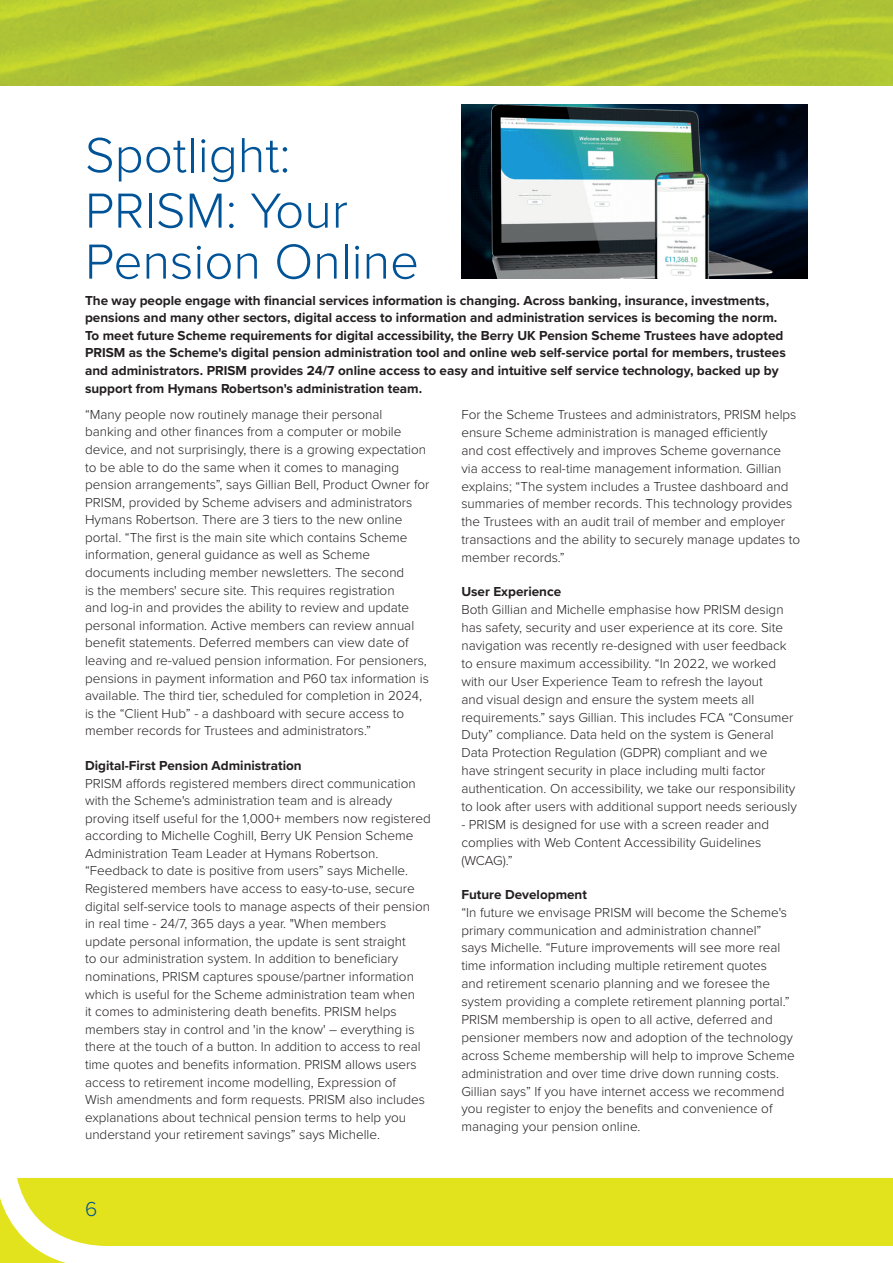
<style>
.page{position:relative;width:893px;height:1263px;background:#fff}
.page>*{position:absolute;margin:0;border:0;box-sizing:border-box;transform-origin:0 0}
.Bodytext{font:300 51px/55.5px "Proxima Nova";color:#015398}
.t1{font:300 21px "Proxima Nova";color:#015398}
.Bodytext-2{font:300 13.5px/17.5px "Proxima Nova";color:#231f20}
.Bodytext-3{font:700 13.5px/17.5px "Proxima Nova";color:#231f20}
</style>
<div class="page">
<img style="left:0;top:0;width:893px;height:85px">
<svg style="left:0;top:1198px;width:66px;height:65px"></svg>
<div style="left:17px;top:1178px;width:876px;height:68px;background:#e2e31d"></div>
<img style="left:461px;top:104px;width:347px;height:175px">
<p class="Bodytext" style="left:85px;top:125px;width:264px">Spotlight:<br>PRISM: Your</p>
<p class="Bodytext" style="left:85px;top:231px;width:335px">Pension Online</p>
<p class="Bodytext-3" style="left:85px;top:291px;width:702px">The way people engage with financial services information is changing. Across banking, insurance, investments, pensions and many other sectors, digital access to information and administration services is becoming the norm.<br>To meet future Scheme requirements for digital accessibility, the Berry UK Pension Scheme Trustees have adopted PRISM as the Scheme's digital pension administration tool and online web self-service portal for members, trustees and administrators. PRISM provides 24/7 online access to easy and intuitive self service technology, backed up by support from Hymans Robertson's administration team.</p>
<p class="Bodytext-2" style="left:85px;top:405px;width:346px">“Many people now routinely manage their personal banking and other finances from a computer or mobile device, and not surprisingly, there is a growing expectation to be able to do the same when it comes to managing pension arrangements”, says Gillian Bell, Product Owner for PRISM, provided by Scheme advisers and administrators Hymans Robertson. There are 3 tiers to the new online portal. “The first is the main site which contains Scheme information, general guidance as well as Scheme documents including member newsletters. The second<br>is the members' secure site. This requires registration<br>and log-in and provides the ability to review and update personal information. Active members can review annual benefit statements. Deferred members can view date of leaving and re-valued pension information. For pensioners, pensions in payment information and P60 tax information is available. The third tier, scheduled for completion in 2024, is the “Client Hub” - a dashboard with secure access to member records for Trustees and administrators.”</p>
<p class="Bodytext-3" style="left:85px;top:756px;width:218px">Digital-First Pension Administration</p>
<p class="Bodytext-2" style="left:85px;top:773px;width:347px">PRISM affords registered members direct communication with the Scheme's administration team and is already proving itself useful for the 1,000+ members now registered according to Michelle Coghill, Berry UK Pension Scheme Administration Team Leader at Hymans Robertson. “Feedback to date is positive from users” says Michelle.<br>Registered members have access to easy-to-use, secure digital self-service tools to manage aspects of their pension in real time - 24/7, 365 days a year. "When members<br>update personal information, the update is sent straight<br>to our administration system. In addition to beneficiary nominations, PRISM captures spouse/partner information which is useful for the Scheme administration team when<br>it comes to administering death benefits. PRISM helps members stay in control and 'in the know' – everything is there at the touch of a button. In addition to access to real time quotes and benefits information. PRISM allows users access to retirement income modelling, Expression of<br>Wish amendments and form requests. PRISM also includes explanations about technical pension terms to help you understand your retirement savings” says Michelle.</p>
<p class="Bodytext-2" style="left:461px;top:405px;width:340px">For the Scheme Trustees and administrators, PRISM helps ensure Scheme administration is managed efficiently<br>and cost effectively and improves Scheme governance via access to real-time management information. Gillian explains; “The system includes a Trustee dashboard and summaries of member records. This technology provides the Trustees with an audit trail of member and employer transactions and the ability to securely manage updates to member records.”</p>
<p class="Bodytext-3" style="left:461px;top:583px;width:101px">User Experience</p>
<p class="Bodytext-2" style="left:461px;top:600px;width:337px">Both Gillian and Michelle emphasise how PRISM design has safety, security and user experience at its core. Site navigation was recently re-designed with user feedback to ensure maximum accessibility. “In 2022, we worked with our User Experience Team to refresh the layout<br>and visual design and ensure the system meets all requirements.” says Gillian. This includes FCA “Consumer Duty” compliance. Data held on the system is General Data Protection Regulation (GDPR) compliant and we have stringent security in place including multi factor authentication. On accessibility, we take our responsibility to look after users with additional support needs seriously</p>
<p class="Bodytext-2" style="left:461px;top:815px;width:309px">- PRISM is designed for use with a screen reader and complies with Web Content Accessibility Guidelines (WCAG).”</p>
<p class="Bodytext-3" style="left:461px;top:885px;width:127px">Future Development</p>
<p class="Bodytext-2" style="left:461px;top:902px;width:335px">“In future we envisage PRISM will become the Scheme's primary communication and administration channel”<br>says Michelle. “Future improvements will see more real time information including multiple retirement quotes<br>and retirement scenario planning and we foresee the system providing a complete retirement planning portal.” PRISM membership is open to all active, deferred and pensioner members now and adoption of the technology across Scheme membership will help to improve Scheme administration and over time drive down running costs.<br>Gillian says” If you have internet access we recommend you register to enjoy the benefits and convenience of managing your pension online.</p>
<p class="t1" style="left:85px;top:1193px;width:14px">6</p>
</div>
